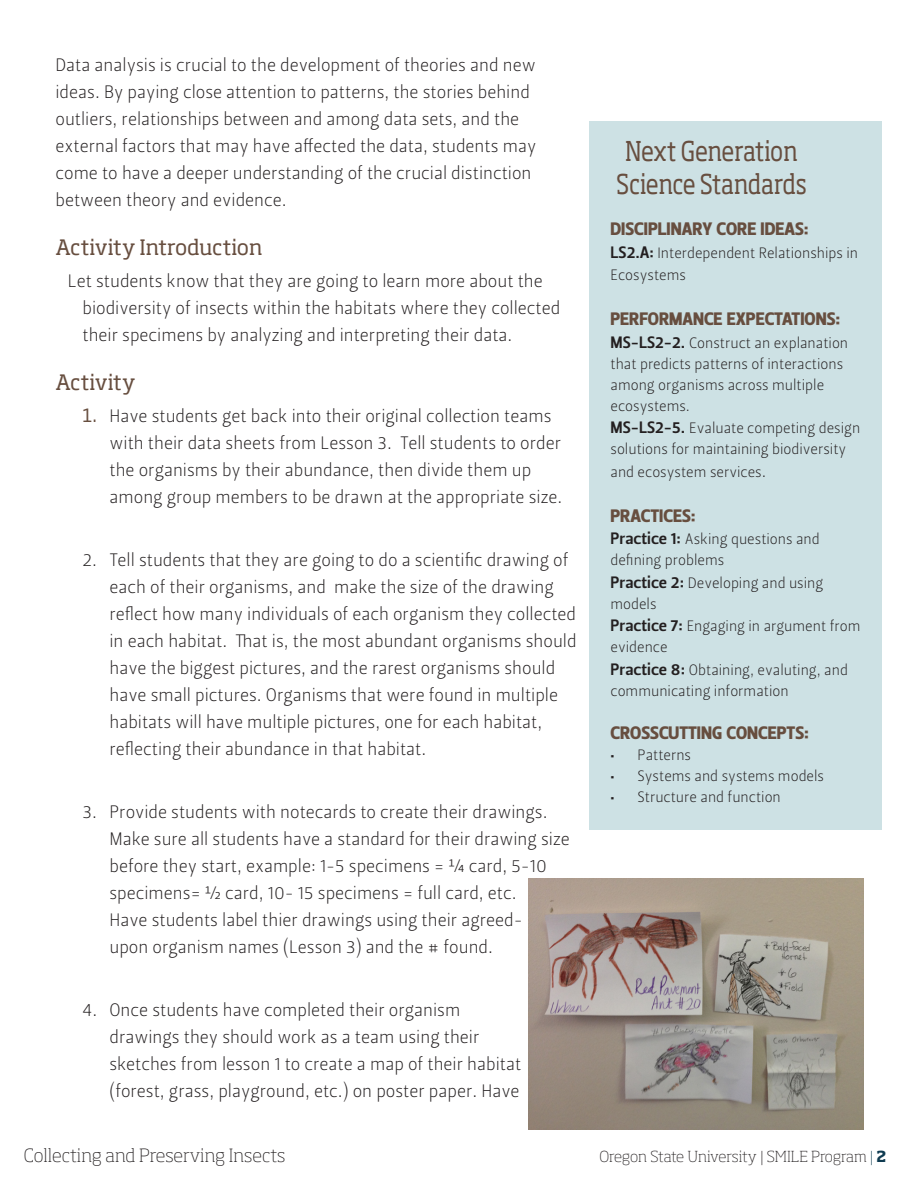
<style>
.page{position:relative;width:918px;height:1188px;background:#fff}
.page>*{position:absolute;margin:0;border:0;box-sizing:border-box;transform-origin:0 0}
.t1{font:27px "Soho Std";letter-spacing:-.015em;color:#674e3f;scale:.83 1}
.Body_Head_1{font:21px "Soho Std";letter-spacing:-.005em;color:#674e3f}
.Body_Bulleted_List{font:18px/27px "Leitura Sans Grot 1";color:#231f20}
.t2{font:18px "Leitura Sans Grot 4";color:#674e3f}
.t3{font:200 18px "Soho Std";color:#231f20}
.t4{font:15px/21px "Leitura Sans Grot 1";color:#231f20}
.t5{font:200 15px "Soho Std";color:#231f20}
.s1{font-family:"Soho Std";color:#674e3f}
.s2{font-family:"Leitura Sans Grot 3";font-size:16.5px}
.s3{font-size:16.5px}
.s4{color:#0e3b51}
.s5{font-weight:700;color:#0e3b51}
</style>
<div class="page">
<div style="left:590px;top:121px;width:292px;height:708px;background:#cde1e4"></div>
<img style="left:529px;top:879px;width:335px;height:251px">
<p class="Body_Bulleted_List" style="left:56px;top:51px;width:482px">Data analysis is crucial to the development of theories and new ideas. By paying close attention to patterns, the stories behind outliers, relationships between and among data sets, and the external factors that may have affected the data, students may come to have a deeper understanding of the crucial distinction between theory and evidence.</p>
<p class="Body_Head_1" style="left:56px;top:234px;width:209px">Activity Introduction</p>
<p class="Body_Bulleted_List" style="left:82px;top:267px;width:479px;text-indent:-15px">Let students know that they are going to learn more about the biodiversity of insects within the habitats where they collected their specimens by analyzing and interpreting their data.</p>
<p class="Body_Head_1" style="left:56px;top:369px;width:82px">Activity</p>
<p class="Body_Bulleted_List" style="left:110px;top:402px;width:454px;text-indent:-27px"><span class="s1">1.</span> Have students get back into their original collection teams with their data sheets from Lesson 3. Tell students to order the organisms by their abundance, then divide them up among group members to be drawn at the appropriate size.</p>
<p class="Body_Bulleted_List" style="left:110px;top:546px;width:469px;text-indent:-27px">2. Tell students that they are going to do a scientific drawing of each of their organisms, and make the size of the drawing reflect how many individuals of each organism they collected in each habitat. That is, the most abundant organisms should have the biggest pictures, and the rarest organisms should have small pictures. Organisms that were found in multiple habitats will have multiple pictures, one for each habitat, reflecting their abundance in that habitat.</p>
<p class="Body_Bulleted_List" style="left:110px;top:798px;width:462px;text-indent:-27px">3. Provide students with notecards to create their drawings.<br>Make sure all students have a standard for their drawing size before they start, example: 1-5 specimens = ¼ card, 5-10 specimens= ½ card, 10- 15 specimens = full card, etc.<br>Have students label thier drawings using their agreed-<br>upon organism names (Lesson 3) and the # found.</p>
<p class="Body_Bulleted_List" style="left:110px;top:996px;width:413px;text-indent:-27px">4. Once students have completed their organism drawings they should work as a team using their sketches from lesson 1 to create a map of their habitat (forest, grass, playground, etc.) on poster paper. Have</p>
<p class="t1" style="left:625px;top:134px;width:210px">Next Generation</p>
<p class="t1" style="left:616px;top:167px;width:232px">Science Standards</p>
<p class="t2" style="left:610px;top:217px;width:200px">DISCIPLINARY CORE IDEAS:</p>
<p class="t4" style="left:610px;top:242px;width:249px;line-height:22.5px"><span class="s2">LS2.A:</span> Interdependent Relationships in<br>Ecosystems</p>
<p class="t2" style="left:610px;top:307px;width:231px">PERFORMANCE EXPECTATIONS:</p>
<p class="t4" style="left:610px;top:332px;width:239px"><span class="s2">MS-LS2-2.</span> Construct an explanation that predicts patterns of interactions among organisms across multiple ecosystems.</p>
<p class="t4" style="left:610px;top:418px;width:251px"><span class="s2">MS-LS2-5.</span> Evaluate competing design solutions for maintaining biodiversity</p>
<p class="t4" style="left:610px;top:461px;width:157px">and ecosystem services<span class="s3">.</span></p>
<p class="t2" style="left:610px;top:503px;width:87px">PRACTICES:</p>
<p class="t4" style="left:610px;top:529px;width:211px"><span class="s2">Practice 1:</span> Asking questions and defining problems</p>
<p class="t4" style="left:610px;top:572px;width:214px"><span class="s2">Practice 2:</span> Developing and using models</p>
<p class="t4" style="left:610px;top:616px;width:251px"><span class="s2">Practice 7:</span> Engaging in argument from evidence</p>
<p class="t4" style="left:610px;top:659px;width:239px"><span class="s2">Practice 8:</span> Obtaining, evaluting, and communicating information</p>
<p class="t2" style="left:610px;top:721px;width:200px">CROSSCUTTING CONCEPTS:</p>
<p class="t4" style="left:610px;top:745px;width:82px">• Patterns</p>
<p class="t4" style="left:610px;top:766px;width:215px">• Systems and systems models</p>
<p class="t4" style="left:610px;top:787px;width:172px">• Structure and function</p>
<p class="t3" style="left:24px;top:1144px;width:263px">Collecting and Preserving Insects</p>
<p class="t5" style="left:599px;top:1147px;width:289px">Oregon State University | SMILE Program <span class="s4">|</span> <span class="s5">2</span></p>
</div>
